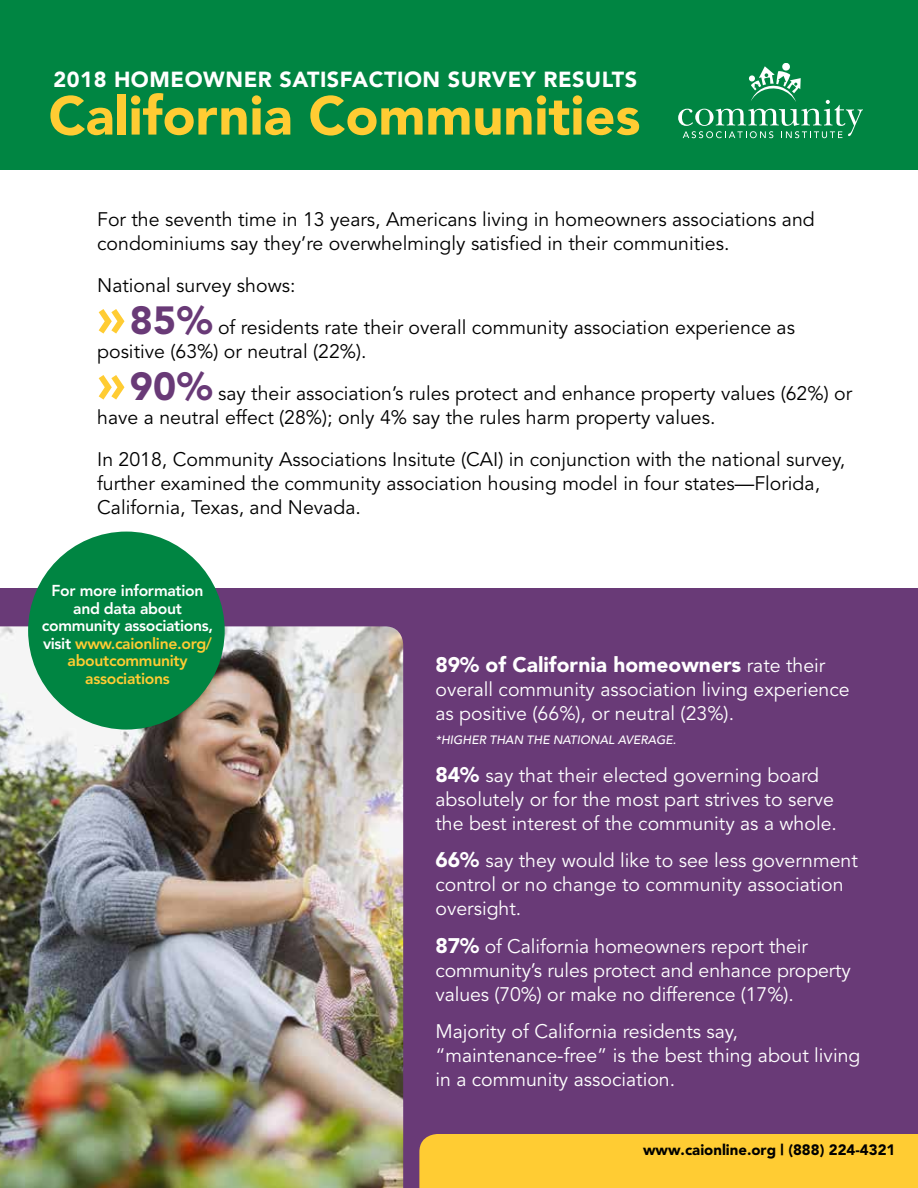
<style>
.page{position:relative;width:918px;height:1188px;background:#fff}
.page>*{position:absolute;margin:0;border:0;box-sizing:border-box;transform-origin:0 0}
.t1{font:900 54px "Avenir";color:#fc3}
.t2{font:900 21.6px "Avenir";letter-spacing:.025em;color:#fff}
.t3{font:900 21px "Avenir";color:#fff}
.t4{font:19.5px/42px "Avenir";color:#000}
.t5{font:19.5px/24px "Avenir";color:#fff}
.t6{font:800 15.75px/17.5px "Avenir";letter-spacing:-.02em;color:#fff;text-align:center}
.t7{font:900 15px "Avenir";color:#000}
.t8{font:italic 500 12px "Avenir";color:#fff}
.s1{font-weight:900;font-size:52.5px;color:#fc3}
.s2{font-weight:900;font-size:39px;color:#693a77}
.s3{color:#fc3}
.s4{font-weight:400;font-size:19.5px}
.s5{font-weight:900;font-size:21px}
</style>
<div class="page">
<div style="left:0;top:589px;width:918px;height:599px;background:#693a77"></div>
<div style="left:0;top:0;width:918px;height:169px;background:#008542"></div>
<img style="left:0;top:626px;width:403px;height:562px">
<div style="left:419px;top:1134px;width:499px;height:54px;background:#fc3"></div>
<svg style="left:678px;top:63px;width:184px;height:75px"></svg>
<div style="left:28px;top:532px;width:197px;height:198px;background:#008542;border-radius:50%"></div>
<p class="t2" style="left:54px;top:66px;width:585px">2018 HOMEOWNER SATISFACTION SURVEY RESULTS</p>
<h1 class="t1" style="left:49px;top:83px;width:593px">California Communities</h1>
<p class="t4" style="left:97px;top:208px;width:719px;line-height:24px">For the seventh time in 13 years, Americans living in homeowners associations and condominiums say they’re overwhelmingly satisfied in their communities.</p>
<p class="t4" style="left:97px;top:265px;width:699px">National survey shows:<br><span class="s1">»</span><span class="s2">85%</span> of residents rate their overall community association experience as</p>
<p class="t4" style="left:97px;top:331px;width:757px">positive (63%) or neutral (22%).<br><span class="s1">»</span><span class="s2">90%</span> say their association’s rules protect and enhance property values (62%) or</p>
<p class="t4" style="left:97px;top:397px;width:749px">have a neutral effect (28%); only 4% say the rules harm property values.<br>In 2018, Community Associations Insitute (CAI) in conjunction with the national survey,</p>
<p class="t4" style="left:97px;top:472px;width:724px;line-height:24px">further examined the community association housing model in four states—Florida,<br>California, Texas, and Nevada.</p>
<p class="t6" style="left:42px;top:582px;width:173px">For more information and data about community associations, visit <span class="s3">www.caionline.org/ aboutcommunity associations</span></p>
<p class="t3" style="left:435px;top:652px;width:391px">89% of California homeowners <span class="s4">rate their</span></p>
<p class="t5" style="left:435px;top:678px;width:416px">overall community association living experience as positive (66%), or neutral (23%).</p>
<p class="t8" style="left:435px;top:733px;width:242px">*HIGHER THAN THE NATIONAL AVERAGE.</p>
<p class="t5" style="left:435px;top:764px;width:403px"><span class="s5">84%</span> say that their elected governing board absolutely or for the most part strives to serve the best interest of the community as a whole.</p>
<p class="t5" style="left:435px;top:849px;width:424px"><span class="s5">66%</span> say they would like to see less government control or no change to community association oversight.</p>
<p class="t5" style="left:435px;top:935px;width:417px"><span class="s5">87%</span> of California homeowners report their community’s rules protect and enhance property values (70%) or make no difference (17%).</p>
<p class="t5" style="left:435px;top:1020px;width:427px">Majority of California residents say, “maintenance-free” is the best thing about living in a community association.</p>
<p class="t7" style="left:643px;top:1141px;width:254px">www.caionline.org | (888) 224-4321</p>
</div>
